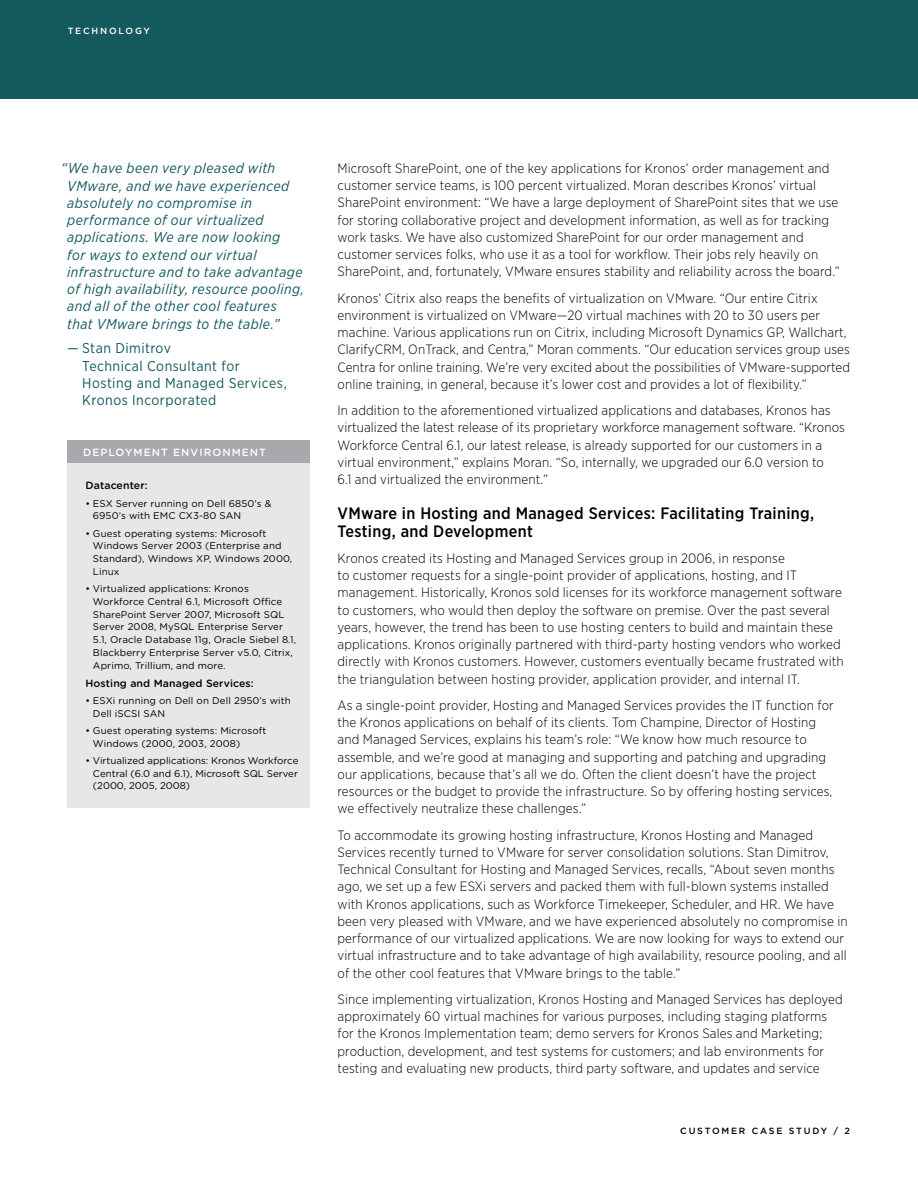
<style>
.page{position:relative;width:918px;height:1188px;background:#fff}
.page>*{position:absolute;margin:0;border:0;box-sizing:border-box;transform-origin:0 0}
.t1{font:500 16.5px/17.2px "Gotham Narrow";letter-spacing:.02em;color:#000}
.t2{font:italic 14.25px/17.2px "Gotham Narrow";letter-spacing:.03em;color:#145a5c}
.t3{font:14.25px/17.2px "Gotham Narrow";letter-spacing:.035em;color:#145a5c}
.t4{font:300 13.5px/17.2px "Gotham Narrow";letter-spacing:.01em;color:#000}
.t5{font:500 10.5px "Gotham Rounded";letter-spacing:.01em;color:#000}
.t6{font:500 10.5px "Gotham Rounded";letter-spacing:.1em;color:#fff}
.t7{font:9.75px/12.8px "Gotham Rounded";letter-spacing:.01em;color:#000}
.t8{font:500 9px "Gotham";letter-spacing:.2em;color:#000}
.t9{font:500 9px "Gotham";letter-spacing:.2em;color:#fff}
</style>
<div class="page">
<div style="left:0;top:0;width:918px;height:99px;background:#145a5c"></div>
<div style="left:68px;top:463px;width:242px;height:345px;background:#e6e7e8"></div>
<div style="left:68px;top:440px;width:242px;height:23px;background:#a7a9ac"></div>
<p class="t9" style="left:68px;top:25px;width:84px">TECHNOLOGY</p>
<p class="t2" style="left:67px;top:159px;width:239px;text-indent:-6px">“We have been very pleased with VMware, and we have experienced absolutely no compromise in performance of our virtualized applications. We are now looking<br>for ways to extend our virtual infrastructure and to take advantage of high availability, resource pooling, and all of the other cool features that VMware brings to the table.”</p>
<p class="t3" style="left:82px;top:340px;width:206px;text-indent:-15px">— Stan Dimitrov<br>Technical Consultant for<br>Hosting and Managed Services,<br>Kronos Incorporated</p>
<p class="t6" style="left:83px;top:444px;width:184px">DEPLOYMENT ENVIRONMENT</p>
<p class="t5" style="left:86px;top:478px;width:64px">Datacenter:</p>
<p class="t7" style="left:93px;top:496px;width:180px;text-indent:-7px">• ESX Server running on Dell 6850’s &amp;<br>6950’s with EMC CX3-80 SAN</p>
<p class="t7" style="left:93px;top:526px;width:201px;text-indent:-7px">• Guest operating systems: Microsoft<br>Windows Server 2003 (Enterprise and<br>Standard), Windows XP, Windows 2000,<br>Linux</p>
<p class="t7" style="left:93px;top:582px;width:205px;text-indent:-7px">• Virtualized applications: Kronos Workforce Central 6.1, Microsoft Office SharePoint Server 2007, Microsoft SQL Server 2008, MySQL Enterprise Server 5.1, Oracle Database 11g, Oracle Siebel 8.1, Blackberry Enterprise Server v5.0, Citrix, Aprimo, Trillium, and more.</p>
<p class="t5" style="left:86px;top:675px;width:170px">Hosting and Managed Services:</p>
<p class="t7" style="left:93px;top:694px;width:199px;text-indent:-7px">• ESXi running on Dell on Dell 2950’s with<br>Dell iSCSI SAN</p>
<p class="t7" style="left:93px;top:724px;width:175px;text-indent:-7px">• Guest operating systems: Microsoft<br>Windows (2000, 2003, 2008)</p>
<p class="t7" style="left:93px;top:754px;width:207px;text-align:justify;text-indent:-7px">• Virtualized applications: Kronos Workforce Central (6.0 and 6.1), Microsoft SQL Server (2000, 2005, 2008)</p>
<p class="t4" style="left:338px;top:159px;width:504px">Microsoft SharePoint, one of the key applications for Kronos’ order management and customer service teams, is 100 percent virtualized. Moran describes Kronos’ virtual SharePoint environment: “We have a large deployment of SharePoint sites that we use for storing collaborative project and development information, as well as for tracking work tasks. We have also customized SharePoint for our order management and customer services folks, who use it as a tool for workflow. Their jobs rely heavily on SharePoint, and, fortunately, VMware ensures stability and reliability across the board.”</p>
<p class="t4" style="left:338px;top:289px;width:514px">Kronos’ Citrix also reaps the benefits of virtualization on VMware. “Our entire Citrix environment is virtualized on VMware—20 virtual machines with 20 to 30 users per machine. Various applications run on Citrix, including Microsoft Dynamics GP, Wallchart, ClarifyCRM, OnTrack, and Centra,” Moran comments. “Our education services group uses Centra for online training. We’re very excited about the possibilities of VMware-supported online training, in general, because it’s lower cost and provides a lot of flexibility.”</p>
<p class="t4" style="left:338px;top:401px;width:509px">In addition to the aforementioned virtualized applications and databases, Kronos has virtualized the latest release of its proprietary workforce management software. “Kronos Workforce Central 6.1, our latest release, is already supported for our customers in a virtual environment,” explains Moran. “So, internally, we upgraded our 6.0 version to<br>6.1 and virtualized the environment.”</p>
<p class="t1" style="left:338px;top:505px;width:478px">VMware in Hosting and Managed Services: Facilitating Training,<br>Testing, and Development</p>
<p class="t4" style="left:338px;top:549px;width:508px">Kronos created its Hosting and Managed Services group in 2006, in response<br>to customer requests for a single-point provider of applications, hosting, and IT management. Historically, Kronos sold licenses for its workforce management software to customers, who would then deploy the software on premise. Over the past several years, however, the trend has been to use hosting centers to build and maintain these applications. Kronos originally partnered with third-party hosting vendors who worked directly with Kronos customers. However, customers eventually became frustrated with the triangulation between hosting provider, application provider, and internal IT.</p>
<p class="t4" style="left:338px;top:696px;width:498px">As a single-point provider, Hosting and Managed Services provides the IT function for the Kronos applications on behalf of its clients. Tom Champine, Director of Hosting and Managed Services, explains his team’s role: “We know how much resource to assemble, and we’re good at managing and supporting and patching and upgrading our applications, because that’s all we do. Often the client doesn’t have the project resources or the budget to provide the infrastructure. So by offering hosting services, we effectively neutralize these challenges.”</p>
<p class="t4" style="left:338px;top:826px;width:512px">To accommodate its growing hosting infrastructure, Kronos Hosting and Managed Services recently turned to VMware for server consolidation solutions. Stan Dimitrov, Technical Consultant for Hosting and Managed Services, recalls, “About seven months ago, we set up a few ESXi servers and packed them with full-blown systems installed with Kronos applications, such as Workforce Timekeeper, Scheduler, and HR. We have been very pleased with VMware, and we have experienced absolutely no compromise in performance of our virtualized applications. We are now looking for ways to extend our virtual infrastructure and to take advantage of high availability, resource pooling, and all of the other cool features that VMware brings to the table.”</p>
<p class="t4" style="left:338px;top:990px;width:507px">Since implementing virtualization, Kronos Hosting and Managed Services has deployed approximately 60 virtual machines for various purposes, including staging platforms for the Kronos Implementation team; demo servers for Kronos Sales and Marketing; production, development, and test systems for customers; and lab environments for testing and evaluating new products, third party software, and updates and service</p>
<p class="t8" style="left:680px;top:1125px;width:171px">CUSTOMER CASE STUDY / 2</p>
</div>
